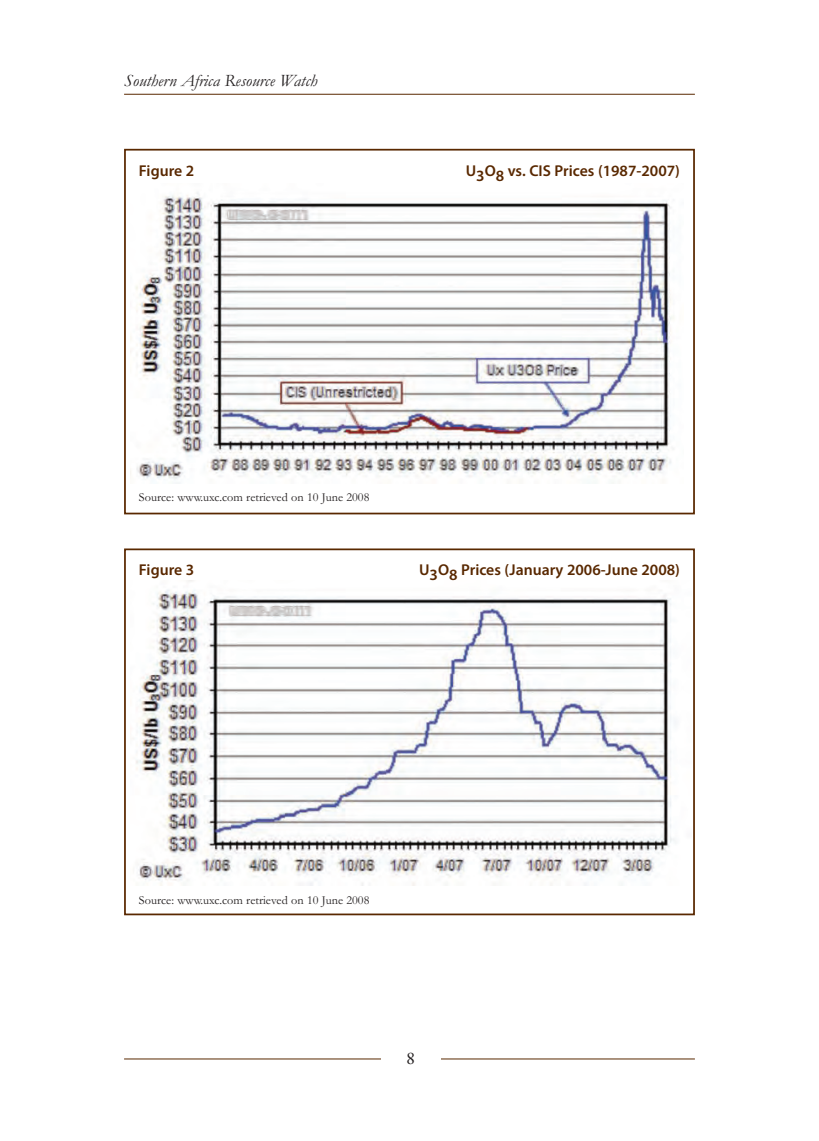
<style>
.page{position:relative;width:819px;height:1141px;background:#fff}
.page>*{position:absolute;margin:0;border:0;box-sizing:border-box;transform-origin:0 0}
.t1{font:italic 17.5px "Garamond";color:#231f20}
.t2{font:17.5px "Garamond Premr Pro";color:#231f20}
.t3{font:600 15.75px "Myriad Pro";color:#592800}
.t4{font:12.25px "Garamond";color:#231f20}
</style>
<div class="page">
<hr style="left:124px;top:1058px;width:570px;height:1px;background:#592800">
<hr style="left:124px;top:94px;width:570px;height:1px;background:#592800">
<div style="left:381px;top:1052px;width:59px;height:34px;background:#fff"></div>
<img style="left:135px;top:192px;width:539px;height:288px">
<div style="left:124px;top:149px;width:570px;height:365px;border:2px solid #592800"></div>
<img style="left:136px;top:580px;width:540px;height:305px">
<div style="left:124px;top:548px;width:570px;height:367px;border:2px solid #592800"></div>
<h1 class="t1" style="left:124px;top:74px;width:195px">Southern Africa Resource Watch</h1>
<p class="t3" style="left:139px;top:164px;width:57px">Figure 2</p>
<p class="t3" style="left:466px;top:164px;width:216px">U3O8 vs. CIS Prices (1987-2007)</p>
<p class="t4" style="left:139px;top:493px;width:232px">Source: www.uxc.com retrieved on 10 June 2008</p>
<p class="t3" style="left:139px;top:564px;width:57px">Figure 3</p>
<p class="t3" style="left:419px;top:564px;width:262px">U3O8 Prices (January 2006-June 2008)</p>
<p class="t4" style="left:139px;top:896px;width:232px">Source: www.uxc.com retrieved on 10 June 2008</p>
<h1 class="t2" style="left:406px;top:1048px;width:10px">8</h1>
</div>
